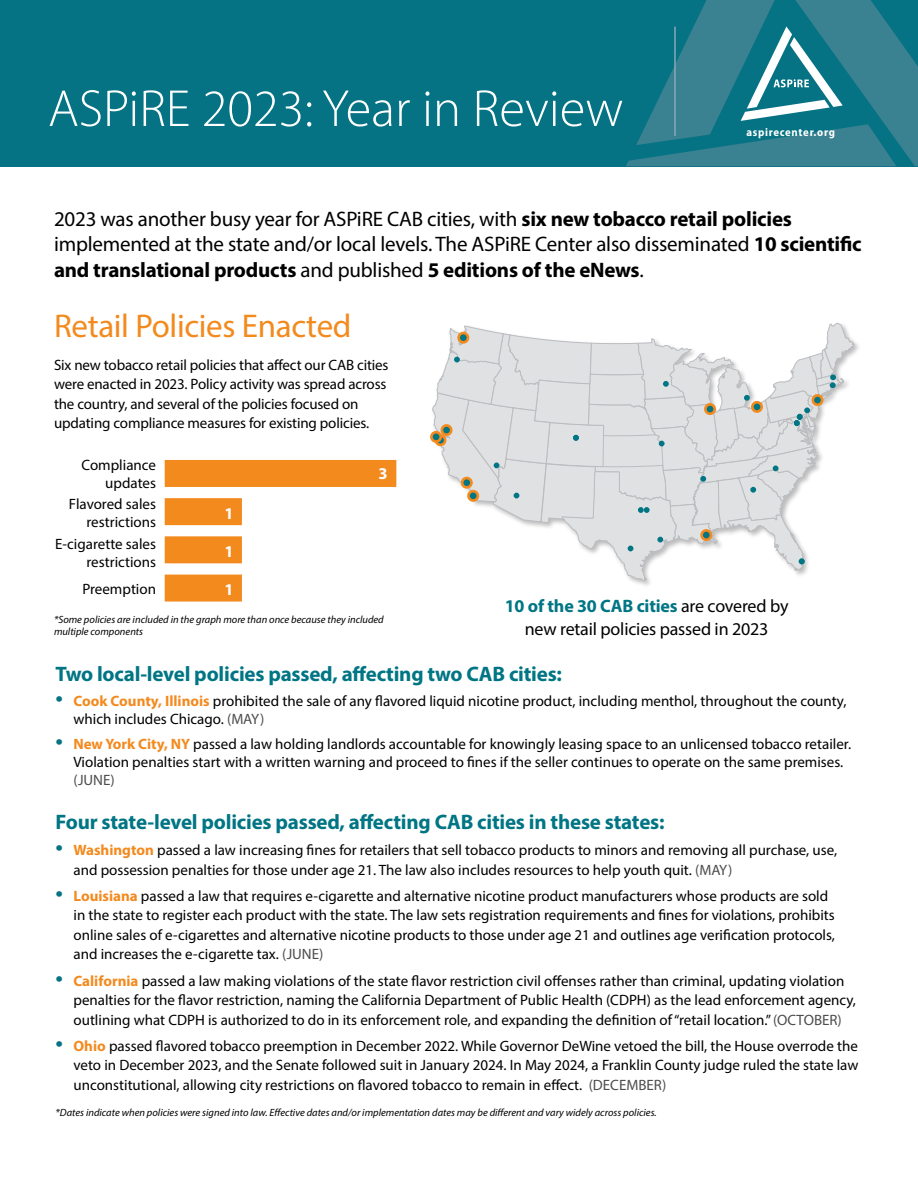
<style>
.page{position:relative;width:918px;height:1188px;background:#fff}
.page>*{position:absolute;margin:0;border:0;box-sizing:border-box;transform-origin:0 0}
.Brief_Head{font:300 52.5px "Myriad Pro";color:#fff}
.t1{font:33px "Myriad Pro";letter-spacing:-.01em;color:#f38a1e}
.t2{font:21px/25.5px "Myriad Pro";letter-spacing:-.01em;color:#000}
.subheading{font:700 21px "Myriad Pro";letter-spacing:-.01em;color:#007584}
.CAB_description{font:700 18px "Myriad Pro";letter-spacing:-.01em;color:#007584}
.CAB_description-2{font:18px "Myriad Pro";letter-spacing:-.01em;color:#000}
.Paragraph{font:700 16.5px "Myriad Pro";color:#fff}
.Paragraph-2{font:15px/19.5px "Myriad Pro";color:#000}
.t3{font:700 semi-condensed 11.55px "Myriad Pro";letter-spacing:.06em;color:#fff}
.Bullets{font:italic 10.5px/12.8px "Myriad Pro";color:#000}
.s1{font-weight:700}
.s2{font-weight:400;color:#000}
.s3{font-size:27px;color:#067384}
.s4{font-weight:700;color:#f38a1e}
.s5{color:#4d4d4d}
</style>
<div class="page">
<div style="left:0;top:0;width:918px;height:166px;background:#067384"></div>
<svg style="left:626px;top:0;width:292px;height:166px"></svg>
<hr style="left:674px;top:27px;width:2px;height:109px;background:#88a9b6">
<div style="left:430px;top:431px;width:12px;height:12px;border:3px solid #f38a1e;border-radius:50%"></div>
<svg style="left:432px;top:323px;width:422px;height:258px"></svg>
<div style="left:165px;top:460px;width:231px;height:27px;background:#f38a1e"></div>
<div style="left:165px;top:536px;width:77px;height:27px;background:#f38a1e"></div>
<div style="left:165px;top:498px;width:77px;height:27px;background:#f38a1e"></div>
<div style="left:165px;top:575px;width:77px;height:27px;background:#f38a1e"></div>
<p class="Brief_Head" style="left:48px;top:77px;width:577px">ASPiRE 2023: Year in Review</p>
<p class="t3" style="left:746px;top:126px;width:90px">aspirecenter.org</p>
<p class="t2" style="left:54px;top:206px;width:809px">2023 was another busy year for ASPiRE CAB cities, with <span class="s1">six new tobacco retail policies </span>implemented at the state and/or local levels. The ASPiRE Center also disseminated <span class="s1">10 scientific and translational products</span> and published <span class="s1">5 editions of the eNews</span>.</p>
<p class="t1" style="left:54px;top:305px;width:299px">Retail Policies Enacted</p>
<p class="Paragraph-2" style="left:54px;top:355px;width:336px">Six new tobacco retail policies that affect our CAB cities were enacted in 2023. Policy activity was spread across the country, and several of the policies focused on updating compliance measures for existing policies.</p>
<p class="Paragraph-2" style="left:82px;top:455px;width:76px;line-height:18px;text-align:right">Compliance updates</p>
<p class="Paragraph-2" style="left:69px;top:495px;width:89px;line-height:18px;text-align:right">Flavored sales restrictions</p>
<p class="Paragraph-2" style="left:55px;top:535px;width:103px;line-height:18px;text-align:right">E-cigarette sales restrictions</p>
<p class="Paragraph-2" style="left:82px;top:579px;width:75px">Preemption</p>
<p class="Paragraph" style="left:225px;top:503px;width:11px">1</p>
<p class="Paragraph" style="left:225px;top:541px;width:11px">1</p>
<p class="Paragraph" style="left:225px;top:579px;width:11px">1</p>
<p class="Paragraph" style="left:379px;top:463px;width:11px">3</p>
<p class="Bullets" style="left:54px;top:613px;width:331px">*Some policies are included in the graph more than once because they included multiple components</p>
<p class="CAB_description" style="left:505px;top:594px;width:285px">10 of the 30 CAB cities <span class="s2">are covered by</span></p>
<p class="CAB_description-2" style="left:525px;top:617px;width:245px">new retail policies passed in 2023</p>
<p class="subheading" style="left:56px;top:660px;width:508px">Two local-level policies passed, affecting two CAB cities:</p>
<p class="Paragraph-2" style="left:74px;top:691px;width:774px;line-height:18px;text-indent:-18px"><span class="s3">•</span> <span class="s4">Cook County, Illinois</span> prohibited the sale of any flavored liquid nicotine product, including menthol, throughout the county, which includes Chicago. <span class="s5">(MAY)</span></p>
<p class="Paragraph-2" style="left:74px;top:734px;width:779px;line-height:18px;text-indent:-18px"><span class="s3">•</span> <span class="s4">New York City, NY</span> passed a law holding landlords accountable for knowingly leasing space to an unlicensed tobacco retailer.<br>Violation penalties start with a written warning and proceed to fines if the seller continues to operate on the same premises. <span class="s5">(JUNE)</span></p>
<p class="subheading" style="left:56px;top:808px;width:611px">Four state-level policies passed, affecting CAB cities in these states:</p>
<p class="Paragraph-2" style="left:74px;top:840px;width:765px;text-indent:-18px"><span class="s3">•</span> <span class="s4">Washington</span> passed a law increasing fines for retailers that sell tobacco products to minors and removing all purchase, use, and possession penalties for those under age 21. The law also includes resources to help youth quit. <span class="s5">(MAY)</span></p>
<p class="Paragraph-2" style="left:74px;top:886px;width:763px;text-indent:-18px"><span class="s3">•</span> <span class="s4">Louisiana</span> passed a law that requires e-cigarette and alternative nicotine product manufacturers whose products are sold in the state to register each product with the state. The law sets registration requirements and fines for violations, prohibits online sales of e-cigarettes and alternative nicotine products to those under age 21 and outlines age verification protocols, and increases the e-cigarette tax. <span class="s5">(JUNE)</span></p>
<p class="Paragraph-2" style="left:74px;top:970px;width:784px;text-indent:-18px"><span class="s3">•</span> <span class="s4">California</span> passed a law making violations of the state flavor restriction civil offenses rather than criminal, updating violation penalties for the flavor restriction, naming the California Department of Public Health (CDPH) as the lead enforcement agency, outlining what CDPH is authorized to do in its enforcement role, and expanding the definition of “retail location.” <span class="s5">(OCTOBER)</span></p>
<p class="Paragraph-2" style="left:74px;top:1036px;width:786px;text-align:justify;text-indent:-18px"><span class="s3">•</span> <span class="s4">Ohio</span> passed flavored tobacco preemption in December 2022. While Governor DeWine vetoed the bill, the House overrode the veto in December 2023, and the Senate followed suit in January 2024. In May 2024, a Franklin County judge ruled the state law unconstitutional, allowing city restrictions on flavored tobacco to remain in effect. <span class="s5">(DECEMBER)</span></p>
<p class="Bullets" style="left:56px;top:1106px;width:603px">*Dates indicate when policies were signed into law. Effective dates and/or implementation dates may be different and vary widely across policies.</p>
</div>
